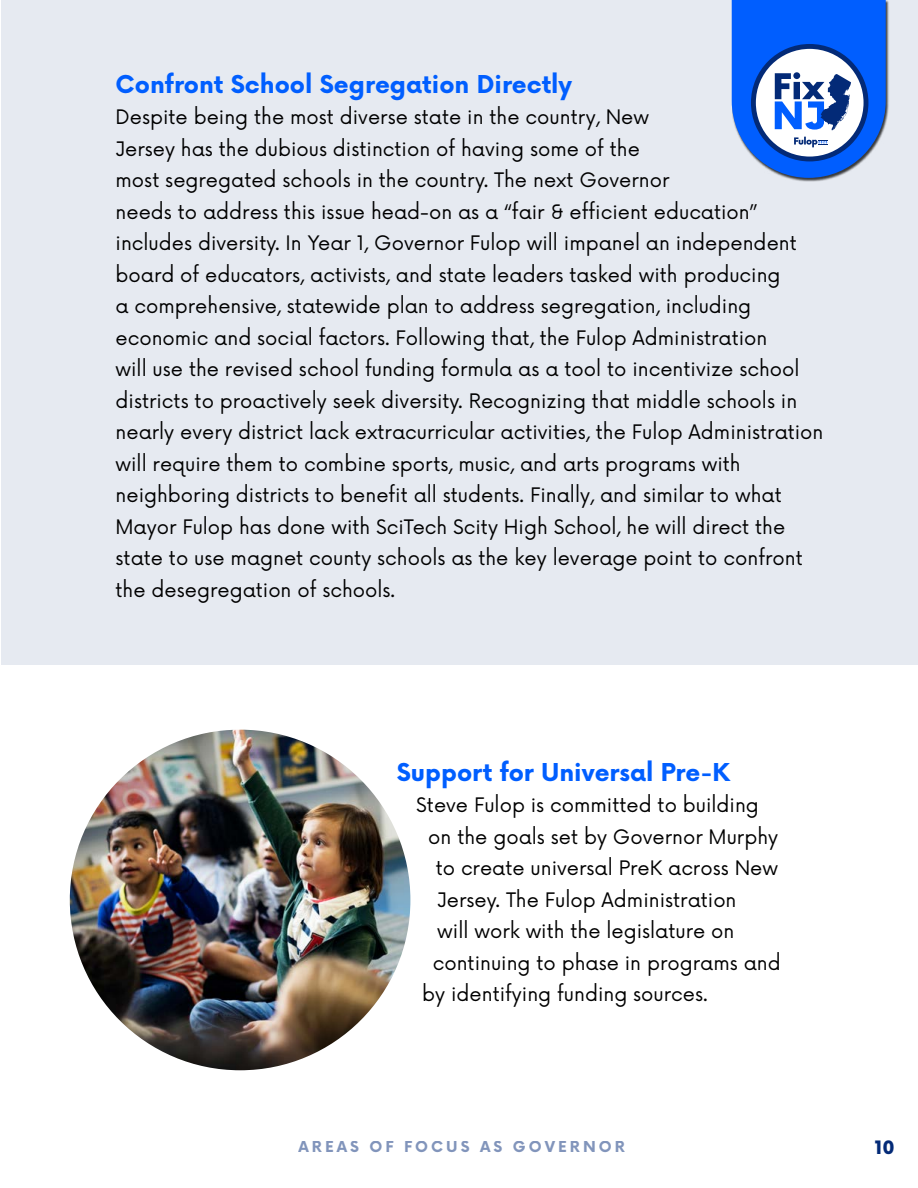
<style>
.page{position:relative;width:918px;height:1188px;background:#fff}
.page>*{position:absolute;margin:0;border:0;box-sizing:border-box;transform-origin:0 0}
.t1{font:700 24px "Now";color:#005eff}
.t2{font:19.5px/31.5px "Now";color:#000}
.t3{font:900 18px "Now";color:#032a77}
.t4{font:700 15px "Now";letter-spacing:.2em;color:#032a77}
</style>
<div class="page">
<div style="left:1px;top:0;width:917px;height:664px;background:#e6eaf1"></div>
<img style="left:70px;top:730px;width:340px;height:340px;border-radius:170px">
<div style="left:732px;top:0;width:157px;height:182px;background:#000;opacity:.75"></div>
<svg style="left:732px;top:0;width:154px;height:178px;background:#5189ea"></svg>
<p class="t1" style="left:116px;top:66px;width:458px">Confront School Segregation Directly</p>
<p class="t2" style="left:116px;top:100px;width:709px">Despite being the most diverse state in the country, New<br>Jersey has the dubious distinction of having some of the<br>most segregated schools in the country. The next Governor<br>needs to address this issue head-on as a “fair &amp; efficient education” includes diversity. In Year 1, Governor Fulop will impanel an independent board of educators, activists, and state leaders tasked with producing<br>a comprehensive, statewide plan to address segregation, including economic and social factors. Following that, the Fulop Administration<br>will use the revised school funding formula as a tool to incentivize school districts to proactively seek diversity. Recognizing that middle schools in nearly every district lack extracurricular activities, the Fulop Administration will require them to combine sports, music, and arts programs with neighboring districts to benefit all students. Finally, and similar to what Mayor Fulop has done with SciTech Scity High School, he will direct the state to use magnet county schools as the key leverage point to confront the desegregation of schools.</p>
<p class="t1" style="left:397px;top:754px;width:335px">Support for Universal Pre-K</p>
<p class="t2" style="left:416px;top:788px;width:344px">Steve Fulop is committed to building</p>
<p class="t2" style="left:428px;top:820px;width:351px">on the goals set by Governor Murphy</p>
<p class="t2" style="left:436px;top:851px;width:344px">to create universal PreK across New</p>
<p class="t2" style="left:437px;top:883px;width:301px">Jersey. The Fulop Administration</p>
<p class="t2" style="left:437px;top:914px;width:299px">will work with the legislature on</p>
<p class="t2" style="left:433px;top:946px;width:350px">continuing to phase in programs and</p>
<p class="t2" style="left:422px;top:977px;width:287px">by identifying funding sources.</p>
<p class="t4" style="left:299px;top:1136px;width:328px">AREAS OF FOCUS AS GOVERNOR</p>
<p class="t3" style="left:875px;top:1135px;width:21px">10</p>
</div>
